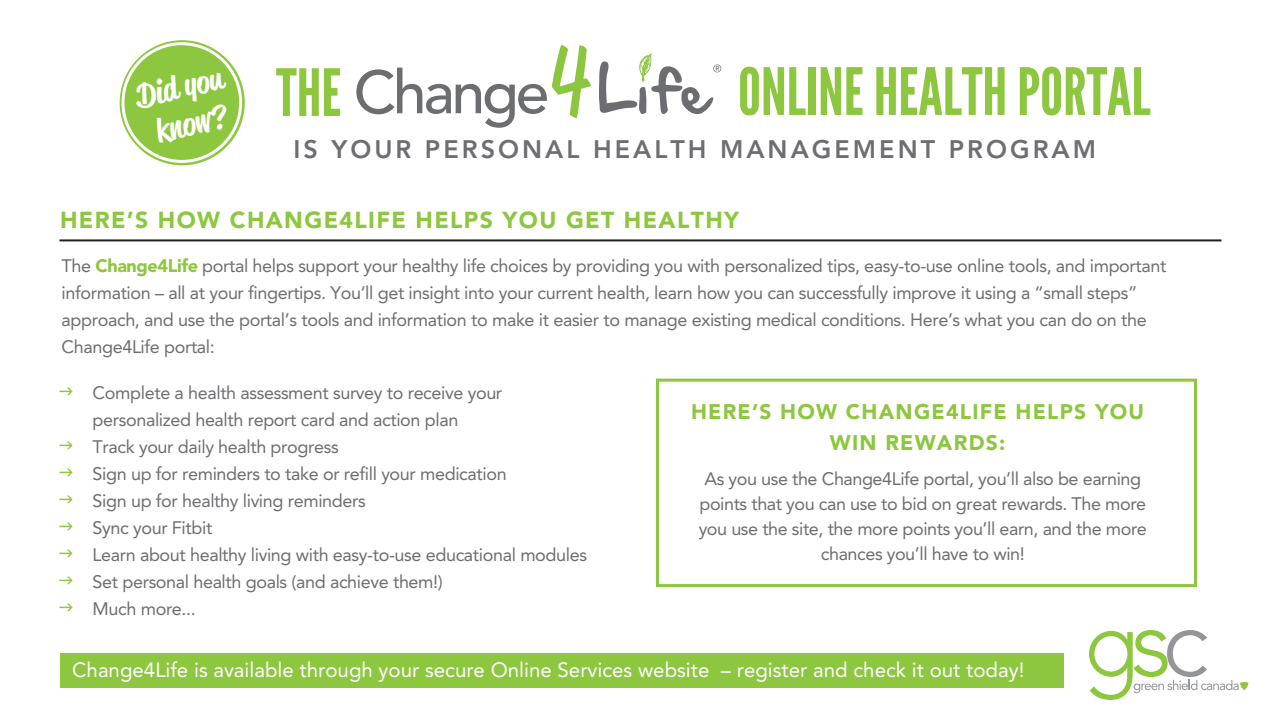
<style>
.page{position:relative;width:1280px;height:720px;background:#fff}
.page>*{position:absolute;margin:0;border:0;box-sizing:border-box;transform-origin:0 0}
.t1{font:65px "League Gothic";color:#8dc63f}
.t2{font:500 31.8px/38.1px "Reklame Script";color:#fff;text-align:center}
.t3{font:800 25.2px "Avenir LT Std";letter-spacing:.12em;color:#6d6e71}
.t4{font:900 23px "Avenir LT Std";letter-spacing:.06em;color:#8dc63f}
.t5{font:900 21px/31px "Avenir LT Std";letter-spacing:.06em;color:#8dc63f;text-align:center}
.t6{font:20.5px "Avenir LT Std";color:#fff}
.t7{font:18px/27px "Avenir LT Std";letter-spacing:-.02em;color:#6d6e71}
.s1{font-weight:900;color:#8dc63f}
</style>
<div class="page">
<div style="left:61px;top:653px;width:1003px;height:35px;background:#8dc63f"></div>
<hr style="left:60px;top:239px;width:1162px;height:2px;background:#231f20">
<div style="left:120px;top:40px;width:125px;height:125px;background:#8dc63f;border-radius:50%"></div>
<div style="left:121px;top:42px;width:121px;height:121px;border:3px solid #fff;border-radius:50%"></div>
<svg style="left:1089px;top:630px;width:159px;height:70px"></svg>
<div style="left:656px;top:379px;width:541px;height:208px;border:3px solid #8dc63f"></div>
<svg style="left:356px;top:45px;width:235px;height:83px"></svg>
<svg style="left:599px;top:53px;width:122px;height:61px"></svg>
<h2 class="t2" style="left:132px;top:78px;width:90px;rotate:-13deg">Did you know?</h2>
<h1 class="t1" style="left:276px;top:54px;width:67px">THE</h1>
<h1 class="t1" style="left:738px;top:53px;width:414px">ONLINE HEALTH PORTAL</h1>
<h3 class="t3" style="left:294px;top:134px;width:804px">IS YOUR PERSONAL HEALTH MANAGEMENT PROGRAM</h3>
<p class="t4" style="left:60px;top:206px;width:680px">HERE’S HOW CHANGE4LIFE HELPS YOU GET HEALTHY</p>
<p class="t7" style="left:62px;top:252px;width:1106px">The <span class="s1">Change4Life</span> portal helps support your healthy life choices by providing you with personalized tips, easy-to-use online tools, and important information – all at your fingertips. You’ll get insight into your current health, learn how you can successfully improve it using a “small steps” approach, and use the portal’s tools and information to make it easier to manage existing medical conditions. Here’s what you can do on the Change4Life portal:</p>
<p class="t7" style="left:93px;top:379px;width:496px">Complete a health assessment survey to receive your personalized health report card and action plan<br>Track your daily health progress<br>Sign up for reminders to take or refill your medication<br>Sign up for healthy living reminders<br>Sync your Fitbit<br>Learn about healthy living with easy-to-use educational modules Set personal health goals (and achieve them!)<br>Much more...</p>
<p class="t5" style="left:691px;top:396px;width:455px">HERE’S HOW CHANGE4LIFE HELPS YOU<br>WIN REWARDS:</p>
<p class="t7" style="left:699px;top:466px;width:450px;line-height:25px;text-align:center">As you use the Change4Life portal, you’ll also be earning points that you can use to bid on great rewards. The more you use the site, the more points you’ll earn, and the more chances you’ll have to win!</p>
<p class="t6" style="left:72px;top:658px;width:954px">Change4Life is available through your secure Online Services website – register and check it out today!</p>
</div>
